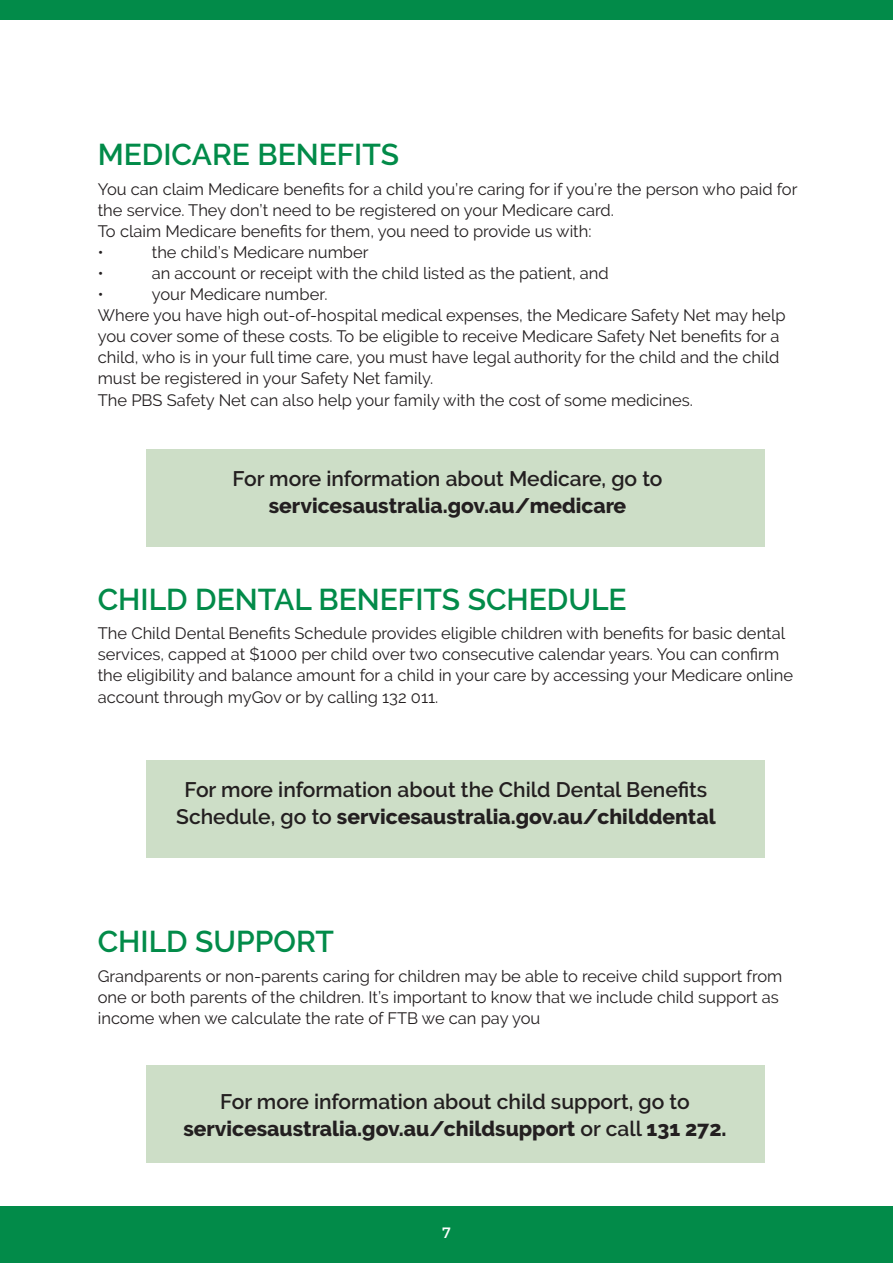
<style>
.page{position:relative;width:893px;height:1263px;background:#fff}
.page>*{position:absolute;margin:0;border:0;box-sizing:border-box;transform-origin:0 0}
.t1{font:600 30px "Raleway";color:#028b49}
.t2{font:600 21px/27px "Raleway";color:#231f20;text-align:center}
.t3{font:800 21px "Raleway";color:#231f20}
.t4{font:16.5px/21.1px "Raleway";color:#231f20}
.t5{font:15px "Montserrat";color:#fff}
.s1{font-weight:800}
</style>
<div class="page">
<div style="left:0;top:1207px;width:893px;height:56px;background:#028b49"></div>
<div style="left:0;top:0;width:893px;height:19px;background:#028b49"></div>
<div style="left:146px;top:760px;width:618px;height:98px;background:#cddec7"></div>
<div style="left:146px;top:449px;width:618px;height:97px;background:#cddec7"></div>
<div style="left:146px;top:1065px;width:618px;height:98px;background:#cddec7"></div>
<h1 class="t1" style="left:98px;top:138px;width:303px">MEDICARE BENEFITS</h1>
<p class="t4" style="left:98px;top:178px;width:701px">You can claim Medicare benefits for a child you’re caring for if you’re the person who paid for the service. They don’t need to be registered on your Medicare card.<br>To claim Medicare benefits for them, you need to provide us with:<br>•</p>
<p class="t4" style="left:152px;top:241px;width:218px">the child’s Medicare number</p>
<p class="t4" style="left:98px;top:262px;width:7px">•</p>
<p class="t4" style="left:152px;top:262px;width:459px">an account or receipt with the child listed as the patient, and</p>
<p class="t4" style="left:98px;top:283px;width:7px">•</p>
<p class="t4" style="left:98px;top:283px;width:689px;text-indent:54px">your Medicare number.<br>Where you have high out-of-hospital medical expenses, the Medicare Safety Net may help you cover some of these costs. To be eligible to receive Medicare Safety Net benefits for a child, who is in your full time care, you must have legal authority for the child and the child must be registered in your Safety Net family.<br>The PBS Safety Net can also help your family with the cost of some medicines.</p>
<p class="t2" style="left:233px;top:466px;width:431px">For more information about Medicare, go to</p>
<p class="t3" style="left:269px;top:494px;width:359px">servicesaustralia.gov.au/medicare</p>
<h1 class="t1" style="left:98px;top:582px;width:530px">CHILD DENTAL BENEFITS SCHEDULE</h1>
<p class="t4" style="left:98px;top:623px;width:697px">The Child Dental Benefits Schedule provides eligible children with benefits for basic dental services, capped at $1000 per child over two consecutive calendar years. You can confirm the eligibility and balance amount for a child in your care by accessing your Medicare online account through myGov or by calling 132 011.</p>
<p class="t2" style="left:176px;top:776px;width:541px">For more information about the Child Dental Benefits<br>Schedule, go to <span class="s1">servicesaustralia.gov.au/childdental</span></p>
<h1 class="t1" style="left:98px;top:924px;width:238px">CHILD SUPPORT</h1>
<p class="t4" style="left:98px;top:965px;width:686px">Grandparents or non-parents caring for children may be able to receive child support from one or both parents of the children. It’s important to know that we include child support as income when we calculate the rate of FTB we can pay you</p>
<p class="t2" style="left:183px;top:1088px;width:545px">For more information about child support, go to <span class="s1">servicesaustralia.gov.au/childsupport</span> or call <span class="s1">131 272.</span></p>
<p class="t5" style="left:442px;top:1223px;width:10px">7</p>
</div>
